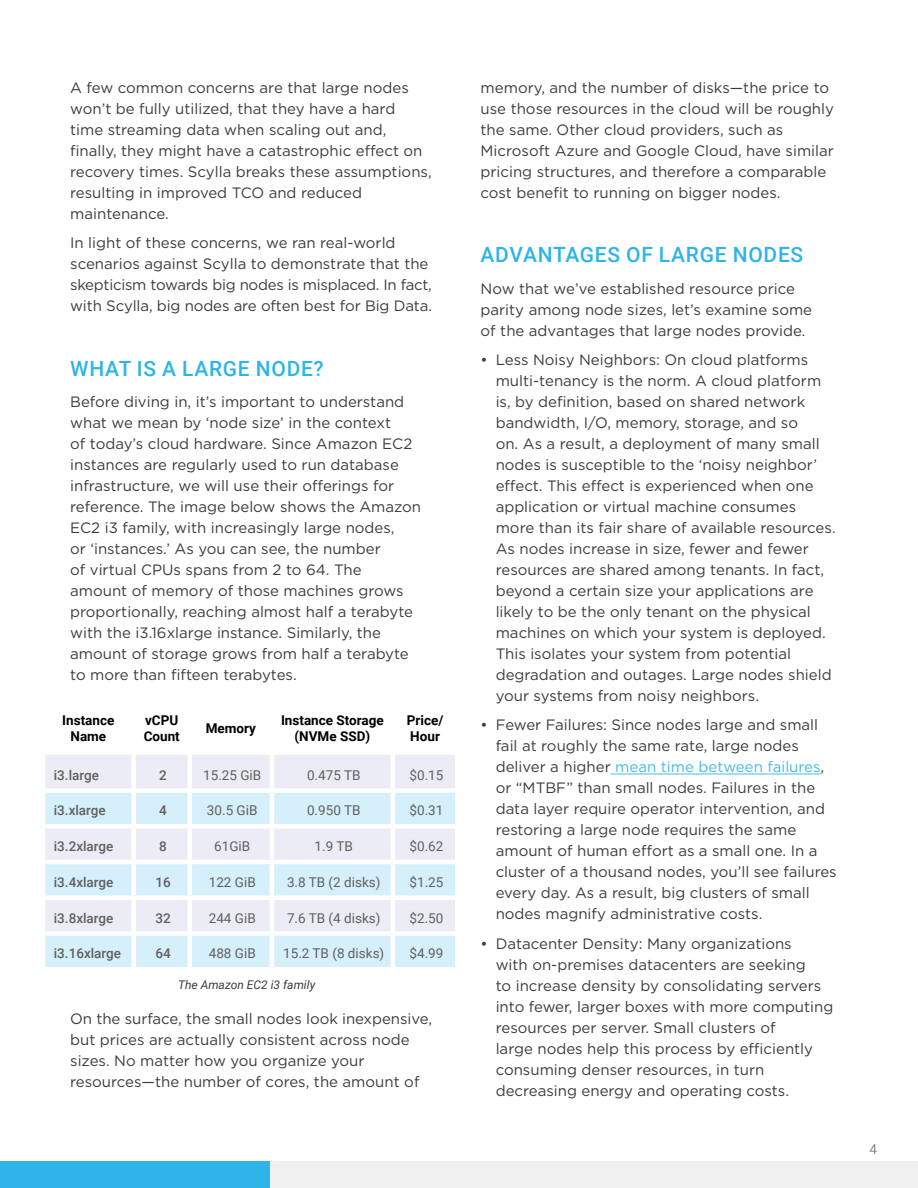
<style>
.page{position:relative;width:918px;height:1188px;background:#fff}
.page>*{position:absolute;margin:0;border:0;box-sizing:border-box;transform-origin:0 0}
.t1{font:500 21px "Roboto";letter-spacing:.035em;color:#2fb4e9}
.t2{font:15px/21px "Gotham";color:#3c3c3b}
.t3{font:13.5px "Roboto";color:#60605f}
.t4{font:500 13.5px "Roboto";color:#60605f}
.t5{font:700 13.5px/16.5px "Roboto";color:#000;text-align:center}
.t6{font:300 13.5px "Roboto";color:#575756}
.t7{font:italic 12px "Roboto";color:#3c3c3b}
.s1{color:#44bbeb}
</style>
<div class="page">
<div style="left:270px;top:1161px;width:648px;height:27px;background:#f0f0f0"></div>
<div style="left:0;top:1161px;width:270px;height:27px;background:#2fb4e9"></div>
<hr style="left:611px;top:774px;width:210px;height:1px;background:#44bbeb">
<div style="left:45px;top:755px;width:410px;height:33px;background:#ececf6"></div>
<svg style="left:45px;top:793px;width:410px;height:174px;fill:#d5f0fb"></svg>
<hr style="left:270px;top:793px;width:4px;height:31px;background:#fff">
<hr style="left:391px;top:793px;width:4px;height:31px;background:#fff">
<hr style="left:270px;top:828px;width:4px;height:32px;background:#fff">
<hr style="left:391px;top:828px;width:4px;height:32px;background:#fff">
<hr style="left:45px;top:860px;width:89px;height:4px;background:#fff">
<div style="left:45px;top:895px;width:89px;height:5px;background:#fff"></div>
<div style="left:45px;top:931px;width:89px;height:5px;background:#fff"></div>
<hr style="left:134px;top:860px;width:56px;height:4px;background:#fff">
<div style="left:134px;top:895px;width:56px;height:5px;background:#fff"></div>
<div style="left:134px;top:931px;width:56px;height:5px;background:#fff"></div>
<hr style="left:190px;top:860px;width:82px;height:4px;background:#fff">
<hr style="left:272px;top:860px;width:121px;height:4px;background:#fff">
<hr style="left:393px;top:860px;width:62px;height:4px;background:#fff">
<div style="left:190px;top:895px;width:80px;height:5px;background:#fff"></div>
<div style="left:274px;top:895px;width:117px;height:5px;background:#fff"></div>
<div style="left:395px;top:895px;width:60px;height:5px;background:#fff"></div>
<div style="left:190px;top:931px;width:80px;height:5px;background:#fff"></div>
<div style="left:274px;top:931px;width:117px;height:5px;background:#fff"></div>
<div style="left:395px;top:931px;width:60px;height:5px;background:#fff"></div>
<hr style="left:270px;top:864px;width:4px;height:34px;background:#fff">
<hr style="left:391px;top:864px;width:4px;height:34px;background:#fff">
<hr style="left:270px;top:898px;width:4px;height:35px;background:#fff">
<hr style="left:391px;top:898px;width:4px;height:35px;background:#fff">
<hr style="left:270px;top:933px;width:4px;height:34px;background:#fff">
<hr style="left:391px;top:933px;width:4px;height:34px;background:#fff">
<div style="left:131px;top:755px;width:5px;height:33px;background:#fff"></div>
<hr style="left:270px;top:755px;width:4px;height:33px;background:#fff">
<hr style="left:391px;top:755px;width:4px;height:33px;background:#fff">
<hr style="left:45px;top:824px;width:89px;height:4px;background:#fff">
<hr style="left:134px;top:824px;width:56px;height:4px;background:#fff">
<hr style="left:190px;top:824px;width:82px;height:4px;background:#fff">
<hr style="left:272px;top:824px;width:121px;height:4px;background:#fff">
<hr style="left:393px;top:824px;width:62px;height:4px;background:#fff">
<div style="left:131px;top:793px;width:5px;height:31px;background:#fff"></div>
<div style="left:131px;top:828px;width:5px;height:32px;background:#fff"></div>
<div style="left:131px;top:864px;width:5px;height:31px;background:#fff"></div>
<div style="left:131px;top:900px;width:5px;height:31px;background:#fff"></div>
<div style="left:131px;top:936px;width:5px;height:31px;background:#fff"></div>
<hr style="left:188px;top:755px;width:4px;height:33px;background:#fff">
<hr style="left:188px;top:793px;width:4px;height:31px;background:#fff">
<hr style="left:188px;top:828px;width:4px;height:32px;background:#fff">
<hr style="left:188px;top:864px;width:4px;height:31px;background:#fff">
<hr style="left:188px;top:900px;width:4px;height:31px;background:#fff">
<hr style="left:188px;top:936px;width:4px;height:31px;background:#fff">
<p class="t2" style="left:70px;top:77px;width:363px">A few common concerns are that large nodes won’t be fully utilized, that they have a hard time streaming data when scaling out and, finally, they might have a catastrophic effect on recovery times. Scylla breaks these assumptions, resulting in improved TCO and reduced maintenance.</p>
<p class="t2" style="left:70px;top:232px;width:363px">In light of these concerns, we ran real-world scenarios against Scylla to demonstrate that the skepticism towards big nodes is misplaced. In fact, with Scylla, big nodes are often best for Big Data.</p>
<h1 class="t1" style="left:70px;top:353px;width:255px">WHAT IS A LARGE NODE?</h1>
<p class="t2" style="left:70px;top:391px;width:353px">Before diving in, it’s important to understand what we mean by ‘node size’ in the context<br>of today’s cloud hardware. Since Amazon EC2 instances are regularly used to run database infrastructure, we will use their offerings for reference. The image below shows the Amazon EC2 i3 family, with increasingly large nodes,<br>or ‘instances.’ As you can see, the number<br>of virtual CPUs spans from 2 to 64. The amount of memory of those machines grows proportionally, reaching almost half a terabyte with the i3.16xlarge instance. Similarly, the amount of storage grows from half a terabyte to more than fifteen terabytes.</p>
<p class="t5" style="left:62px;top:711px;width:54px">Instance<br>Name</p>
<p class="t5" style="left:144px;top:711px;width:38px;text-align:left">vCPU<br>Count</p>
<p class="t5" style="left:206px;top:719px;width:52px">Memory</p>
<p class="t5" style="left:281px;top:711px;width:104px">Instance Storage (NVMe SSD)</p>
<p class="t5" style="left:407px;top:711px;width:38px;text-align:left">Price/<br>Hour</p>
<p class="t4" style="left:54px;top:765px;width:47px">i3.large</p>
<p class="t4" style="left:159px;top:765px;width:9px">2</p>
<p class="t3" style="left:203px;top:765px;width:60px">15.25 GiB</p>
<p class="t3" style="left:307px;top:765px;width:55px">0.475 TB</p>
<p class="t3" style="left:410px;top:765px;width:35px">$0.15</p>
<p class="t4" style="left:54px;top:801px;width:53px">i3.xlarge</p>
<p class="t4" style="left:159px;top:801px;width:9px">4</p>
<p class="t3" style="left:207px;top:801px;width:52px">30.5 GiB</p>
<p class="t3" style="left:307px;top:801px;width:55px">0.950 TB</p>
<p class="t3" style="left:410px;top:801px;width:35px">$0.31</p>
<p class="t4" style="left:54px;top:837px;width:61px">i3.2xlarge</p>
<p class="t4" style="left:159px;top:837px;width:9px">8</p>
<p class="t3" style="left:214px;top:837px;width:38px">61GiB</p>
<p class="t3" style="left:315px;top:837px;width:40px">1.9 TB</p>
<p class="t3" style="left:410px;top:837px;width:35px">$0.62</p>
<p class="t4" style="left:54px;top:873px;width:61px">i3.4xlarge</p>
<p class="t4" style="left:155px;top:873px;width:17px">16</p>
<p class="t3" style="left:209px;top:873px;width:48px">122 GiB</p>
<p class="t3" style="left:287px;top:873px;width:95px">3.8 TB (2 disks)</p>
<p class="t3" style="left:410px;top:873px;width:35px">$1.25</p>
<p class="t4" style="left:54px;top:908px;width:61px">i3.8xlarge</p>
<p class="t4" style="left:155px;top:908px;width:17px">32</p>
<p class="t3" style="left:209px;top:908px;width:48px">244 GiB</p>
<p class="t3" style="left:287px;top:908px;width:95px">7.6 TB (4 disks)</p>
<p class="t3" style="left:410px;top:908px;width:35px">$2.50</p>
<p class="t4" style="left:54px;top:944px;width:69px">i3.16xlarge</p>
<p class="t4" style="left:155px;top:944px;width:17px">64</p>
<p class="t3" style="left:209px;top:944px;width:48px">488 GiB</p>
<p class="t3" style="left:283px;top:944px;width:103px">15.2 TB (8 disks)</p>
<p class="t3" style="left:410px;top:944px;width:35px">$4.99</p>
<p class="t7" style="left:178px;top:976px;width:139px">The Amazon EC2 i3 family</p>
<p class="t2" style="left:70px;top:1008px;width:363px">On the surface, the small nodes look inexpensive, but prices are actually consistent across node sizes. No matter how you organize your resources—the number of cores, the amount of</p>
<p class="t2" style="left:481px;top:77px;width:355px">memory, and the number of disks—the price to use those resources in the cloud will be roughly the same. Other cloud providers, such as Microsoft Azure and Google Cloud, have similar pricing structures, and therefore a comparable cost benefit to running on bigger nodes.</p>
<h1 class="t1" style="left:481px;top:240px;width:324px">ADVANTAGES OF LARGE NODES</h1>
<p class="t2" style="left:481px;top:278px;width:333px">Now that we’ve established resource price parity among node sizes, let’s examine some of the advantages that large nodes provide.</p>
<p class="t2" style="left:496px;top:349px;width:341px;text-indent:-15px">• Less Noisy Neighbors: On cloud platforms multi-tenancy is the norm. A cloud platform is, by definition, based on shared network bandwidth, I/O, memory, storage, and so<br>on. As a result, a deployment of many small nodes is susceptible to the ‘noisy neighbor’ effect. This effect is experienced when one application or virtual machine consumes more than its fair share of available resources.<br>As nodes increase in size, fewer and fewer resources are shared among tenants. In fact, beyond a certain size your applications are likely to be the only tenant on the physical machines on which your system is deployed.<br>This isolates your system from potential degradation and outages. Large nodes shield your systems from noisy neighbors.</p>
<p class="t2" style="left:496px;top:714px;width:343px;text-indent:-15px">• Fewer Failures: Since nodes large and small fail at roughly the same rate, large nodes deliver a higher <span class="s1">mean time between failures</span>, or “MTBF” than small nodes. Failures in the data layer require operator intervention, and restoring a large node requires the same amount of human effort as a small one. In a cluster of a thousand nodes, you’ll see failures every day. As a result, big clusters of small nodes magnify administrative costs.</p>
<p class="t2" style="left:496px;top:932px;width:339px;text-indent:-15px">• Datacenter Density: Many organizations<br>with on-premises datacenters are seeking<br>to increase density by consolidating servers into fewer, larger boxes with more computing resources per server. Small clusters of<br>large nodes help this process by efficiently consuming denser resources, in turn decreasing energy and operating costs.</p>
<p class="t6" style="left:870px;top:1139px;width:9px">4</p>
</div>
